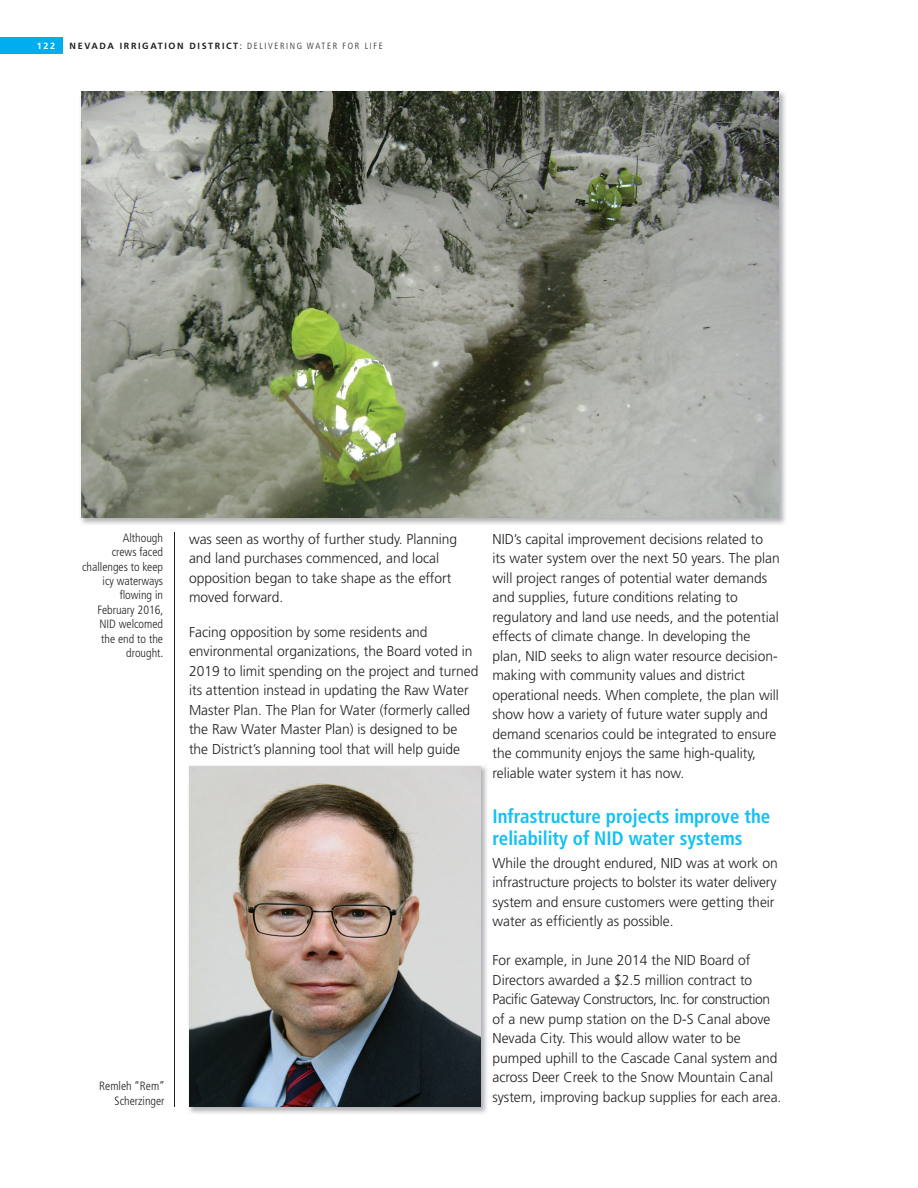
<style>
.page{position:relative;width:918px;height:1188px;background:#fff}
.page>*{position:absolute;margin:0;border:0;box-sizing:border-box;transform-origin:0 0}
.t1{font:700 condensed 19.5px/22.5px "Frutiger";color:#15c0f2}
.t2{font:300 14.25px/19.5px "Frutiger";color:#231f20}
.t3{font:300 condensed 12px/14.4px "Frutiger";color:#231f20;text-align:right}
.t4{font:700 9px "Frutiger";letter-spacing:.18em;color:#231f20}
.t5{font:700 9px "Frutiger";color:#fff}
.s1{font-weight:400;font-stretch:condensed}
.s2{font-weight:300;font-stretch:condensed}
</style>
<div class="page">
<div style="left:0;top:37px;width:63px;height:16px;background:#00aeef"></div>
<img style="left:81px;top:91px;width:704px;height:433px">
<img style="left:81px;top:92px;width:698px;height:426px">
<hr style="left:175px;top:533px;width:1px;height:574px;background:#231f20">
<img style="left:189px;top:765px;width:298px;height:349px">
<img style="left:189px;top:766px;width:292px;height:341px">
<p class="t5" style="left:37px;top:42px;width:20px">122</p>
<p class="t4" style="left:70px;top:42px;width:315px">NEVADA IRRIGATION DISTRICT<span class="s1">:</span> <span class="s2">DELIVERING WATER FOR LIFE</span></p>
<p class="t3" style="left:82px;top:531px;width:83px">Although<br>crews faced challenges to keep icy waterways flowing in<br>February 2016,<br>NID welcomed<br>the end to the drought.</p>
<p class="t3" style="left:99px;top:1079px;width:67px">Remleh “Rem”<br>Scherzinger</p>
<p class="t2" style="left:189px;top:530px;width:270px">was seen as worthy of further study. Planning and land purchases commenced, and local opposition began to take shape as the effort moved forward.</p>
<p class="t2" style="left:189px;top:623px;width:291px">Facing opposition by some residents and environmental organizations, the Board voted in 2019 to limit spending on the project and turned its attention instead in updating the Raw Water Master Plan. The Plan for Water (formerly called the Raw Water Master Plan) is designed to be the District’s planning tool that will help guide</p>
<p class="t2" style="left:492px;top:530px;width:289px">NID’s capital improvement decisions related to<br>its water system over the next 50 years. The plan will project ranges of potential water demands and supplies, future conditions relating to regulatory and land use needs, and the potential effects of climate change. In developing the plan, NID seeks to align water resource decision&shy;making with community values and district operational needs. When complete, the plan will show how a variety of future water supply and demand scenarios could be integrated to ensure the community enjoys the same high-quality, reliable water system it has now.</p>
<h1 class="t1" style="left:492px;top:806px;width:279px">Infrastructure projects improve the reliability of NID water systems</h1>
<p class="t2" style="left:492px;top:854px;width:287px">While the drought endured, NID was at work on infrastructure projects to bolster its water delivery system and ensure customers were getting their water as efficiently as possible.</p>
<p class="t2" style="left:492px;top:952px;width:291px">For example, in June 2014 the NID Board of Directors awarded a $2.5 million contract to Pacific Gateway Constructors, Inc. for construction of a new pump station on the D-S Canal above Nevada City. This would allow water to be pumped uphill to the Cascade Canal system and across Deer Creek to the Snow Mountain Canal system, improving backup supplies for each area.</p>
</div>
